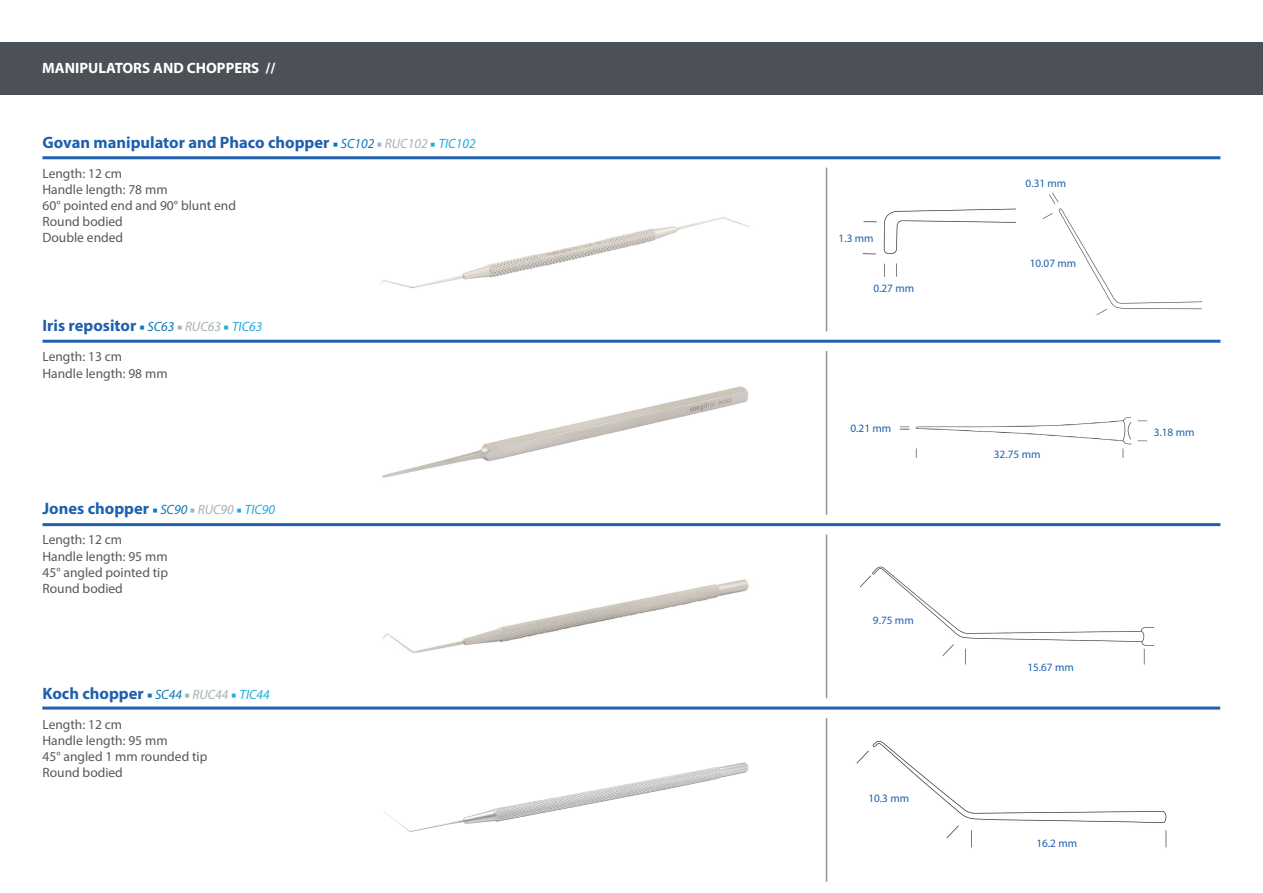
<style>
.page{position:relative;width:1263px;height:893px;background:#fff}
.page>*{position:absolute;margin:0;border:0;box-sizing:border-box;transform-origin:0 0}
.t1{font:700 16.5px "Myriad Pro";color:#1e60ae}
.t2{font:700 15px "Myriad Pro";color:#fff}
.t3{font:13.5px "Myriad Pro";color:#57585a}
.t4{font:11.25px "Myriad Pro";color:#1e60ae}
.s1{font-family:"Minion Pro";font-weight:400;font-size:13.5px;color:#0c77be}
.s2{font-weight:400;font-style:italic;font-size:13.5px;color:#0c77be}
.s3{font-family:"Minion Pro";font-weight:400;font-size:13.5px;color:#a6b0b5}
.s4{font-weight:400;font-style:italic;font-size:13.5px;color:#a6b0b5}
.s5{font-family:"Minion Pro";font-weight:400;font-size:13.5px;color:#20ace3}
.s6{font-weight:400;font-style:italic;font-size:13.5px;color:#20ace3}
</style>
<div class="page">
<div style="left:0;top:43px;width:1263px;height:52px;background:#4b5156"></div>
<hr style="left:43px;top:156px;width:1177px;height:3px;background:#1e60ae">
<hr style="left:43px;top:340px;width:1177px;height:3px;background:#1e60ae">
<hr style="left:43px;top:523px;width:1177px;height:3px;background:#1e60ae">
<hr style="left:42px;top:707px;width:1178px;height:3px;background:#1e60ae">
<hr style="left:826px;top:168px;width:1px;height:163px;background:#939498">
<hr style="left:826px;top:351px;width:1px;height:164px;background:#939498">
<hr style="left:826px;top:534px;width:1px;height:164px;background:#939498">
<hr style="left:826px;top:718px;width:1px;height:164px;background:#939498">
<img style="left:381px;top:217px;width:369px;height:71px">
<img style="left:862px;top:208px;width:154px;height:69px">
<img style="left:1042px;top:192px;width:160px;height:123px">
<img style="left:382px;top:386px;width:367px;height:92px">
<img style="left:899px;top:417px;width:249px;height:41px">
<img style="left:383px;top:579px;width:366px;height:74px">
<img style="left:860px;top:566px;width:294px;height:99px">
<img style="left:532px;top:762px;width:212px;height:40px">
<img style="left:856px;top:741px;width:311px;height:107px">
<p class="t2" style="left:42px;top:59px;width:235px">MANIPULATORS AND CHOPPERS //</p>
<p class="t1" style="left:43px;top:132px;width:435px">Govan manipulator and Phaco chopper <span class="s1">■</span> <span class="s2">SC102</span> <span class="s3">■</span> <span class="s4">RUC102</span> <span class="s5">■</span> <span class="s6">TIC102</span></p>
<p class="t3" style="left:43px;top:165px;width:81px">Length: 12 cm</p>
<p class="t3" style="left:43px;top:181px;width:127px">Handle length: 78 mm</p>
<p class="t3" style="left:43px;top:197px;width:195px">60° pointed end and 90° blunt end</p>
<p class="t3" style="left:43px;top:213px;width:82px">Round bodied</p>
<p class="t3" style="left:43px;top:230px;width:82px">Double ended</p>
<p class="t1" style="left:43px;top:315px;width:221px">Iris repositor <span class="s1">■</span> <span class="s2">SC63</span> <span class="s3">■</span> <span class="s4">RUC63</span> <span class="s5">■</span> <span class="s6">TIC63</span></p>
<p class="t3" style="left:43px;top:348px;width:81px">Length: 13 cm</p>
<p class="t3" style="left:43px;top:365px;width:127px">Handle length: 98 mm</p>
<p class="t1" style="left:43px;top:498px;width:234px">Jones chopper <span class="s1">■</span> <span class="s2">SC90</span> <span class="s3">■</span> <span class="s4">RUC90</span> <span class="s5">■</span> <span class="s6">TIC90</span></p>
<p class="t3" style="left:43px;top:532px;width:81px">Length: 12 cm</p>
<p class="t3" style="left:43px;top:548px;width:127px">Handle length: 95 mm</p>
<p class="t3" style="left:43px;top:564px;width:127px">45° angled pointed tip</p>
<p class="t3" style="left:43px;top:580px;width:82px">Round bodied</p>
<p class="t1" style="left:43px;top:682px;width:229px">Koch chopper <span class="s1">■</span> <span class="s2">SC44</span> <span class="s3">■</span> <span class="s4">RUC44</span> <span class="s5">■</span> <span class="s6">TIC44</span></p>
<p class="t3" style="left:43px;top:716px;width:81px">Length: 12 cm</p>
<p class="t3" style="left:43px;top:732px;width:127px">Handle length: 95 mm</p>
<p class="t3" style="left:43px;top:748px;width:166px">45° angled 1 mm rounded tip</p>
<p class="t3" style="left:43px;top:764px;width:82px">Round bodied</p>
<p class="t4" style="left:839px;top:231px;width:37px">1.3 mm</p>
<p class="t4" style="left:873px;top:281px;width:42px">0.27 mm</p>
<p class="t4" style="left:850px;top:421px;width:42px">0.21 mm</p>
<p class="t4" style="left:873px;top:613px;width:42px">9.75 mm</p>
<p class="t4" style="left:868px;top:791px;width:42px">10.3 mm</p>
<p class="t4" style="left:1026px;top:176px;width:42px">0.31 mm</p>
<p class="t4" style="left:1030px;top:257px;width:48px">10.07 mm</p>
<p class="t4" style="left:994px;top:447px;width:48px">32.75 mm</p>
<p class="t4" style="left:1154px;top:425px;width:42px">3.18 mm</p>
<p class="t4" style="left:1027px;top:660px;width:48px">15.67 mm</p>
<p class="t4" style="left:1036px;top:836px;width:42px">16.2 mm</p>
</div>
